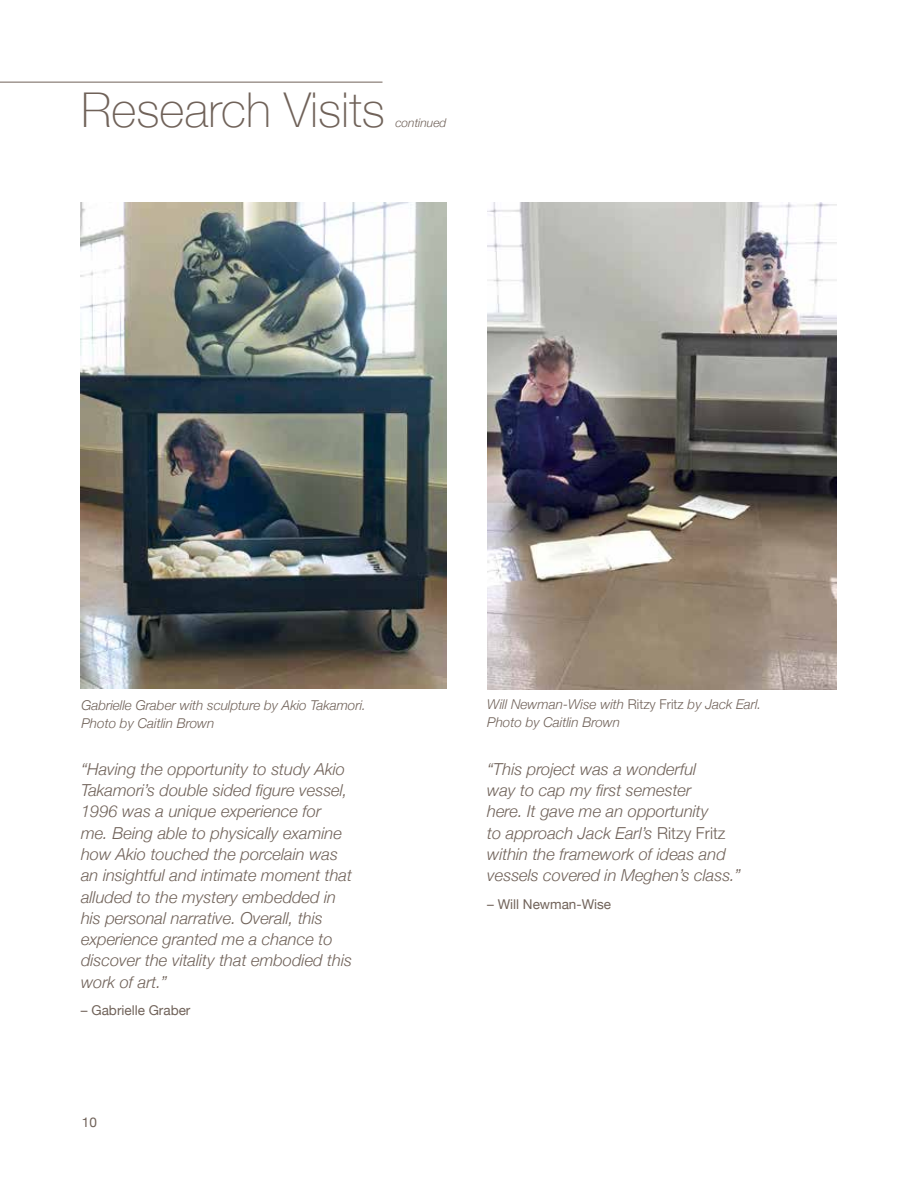
<style>
.page{position:relative;width:918px;height:1188px;background:#fff}
.page>*{position:absolute;margin:0;border:0;box-sizing:border-box;transform-origin:0 0}
.t1{font:100 48px "Helvetica Neue";color:#706259}
.t2{font:italic 300 16.5px/21.3px "Helvetica Neue";color:#706259}
.t3{font:italic 300 13.5px/18.3px "Helvetica Neue";color:#706259}
.t4{font:13.5px "Helvetica Neue";color:#706259}
.t5{font:italic 300 12px "Helvetica Neue";color:#706259}
.s1{font-style:normal}
</style>
<div class="page">
<hr style="left:0;top:82px;width:382px;height:1px;background:#706259">
<img style="left:487px;top:202px;width:350px;height:487px">
<img style="left:80px;top:202px;width:367px;height:487px">
<h1 class="t1" style="left:81px;top:74px;width:305px">Research Visits</h1>
<p class="t5" style="left:395px;top:113px;width:53px">continued</p>
<p class="t3" style="left:81px;top:695px;width:286px">Gabrielle Graber with sculpture by Akio Takamori.<br>Photo by Caitlin Brown</p>
<p class="t2" style="left:81px;top:757px;width:273px">“Having the opportunity to study Akio Takamori’s double sided figure vessel, 1996 was a unique experience for me. Being able to physically examine how Akio touched the porcelain was an insightful and intimate moment that alluded to the mystery embedded in his personal narrative. Overall, this experience granted me a chance to discover the vitality that embodied this work of art.”</p>
<p class="t4" style="left:81px;top:1001px;width:111px">– Gabrielle Graber</p>
<p class="t4" style="left:82px;top:1113px;width:17px">10</p>
<p class="t3" style="left:487px;top:694px;width:276px">Will Newman-Wise with <span class="s1">Ritzy Fritz</span> by Jack Earl.<br>Photo by Caitlin Brown</p>
<p class="t2" style="left:487px;top:757px;width:255px">“This project was a wonderful<br>way to cap my first semester<br>here. It gave me an opportunity<br>to approach Jack Earl’s <span class="s1">Ritzy Fritz </span>within the framework of ideas and vessels covered in Meghen’s class.”</p>
<p class="t4" style="left:487px;top:894px;width:125px">– Will Newman-Wise</p>
</div>
